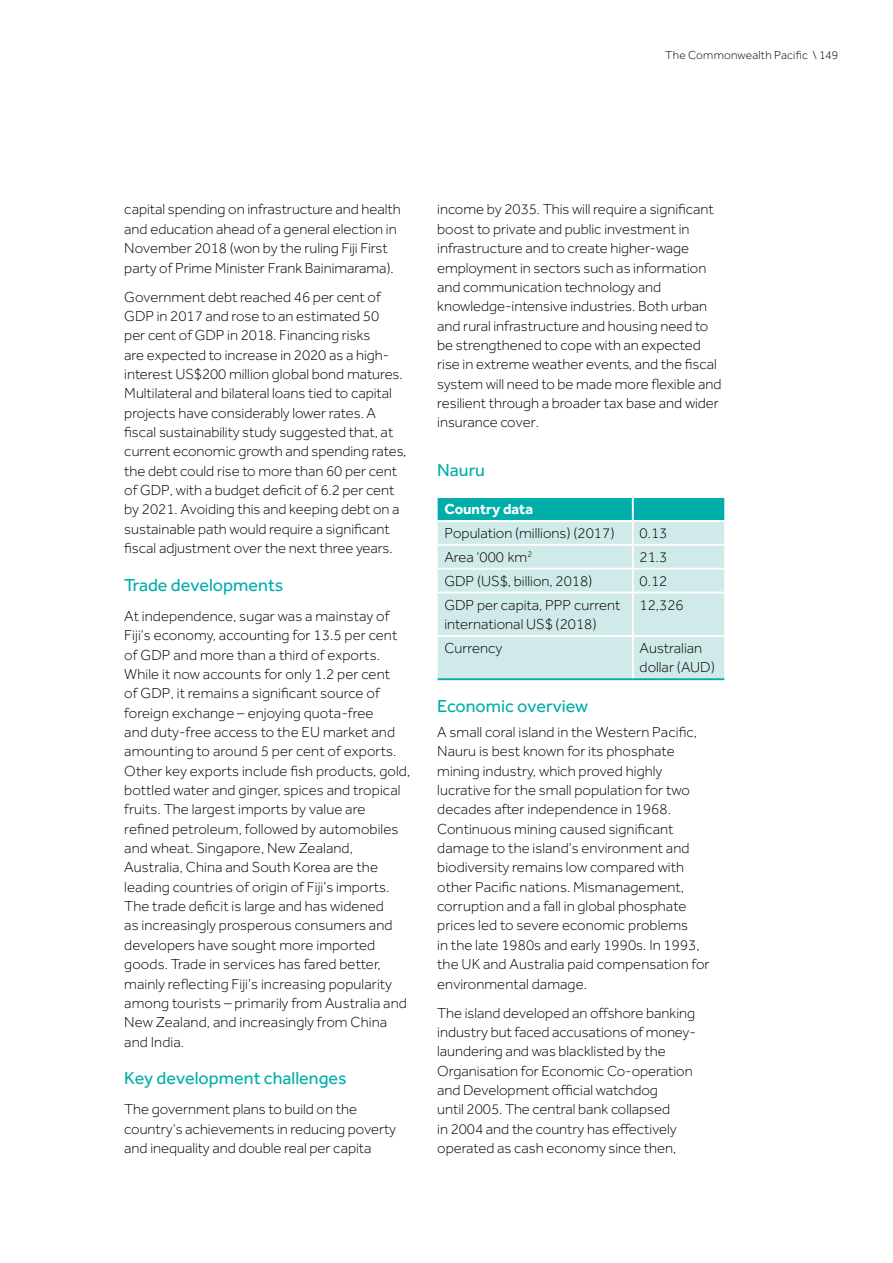
<style>
.page{position:relative;width:893px;height:1263px;background:#fff}
.page>*{position:absolute;margin:0;border:0;box-sizing:border-box;transform-origin:0 0}
._2{font:18px "Effra";color:#00aea9}
.T1{font:300 15px/19.4px "Effra";color:#000}
.TB{font:300 15px/19.5px "Effra";color:#000}
.TCH{font:700 15px "Effra";color:#fff}
.t1{font:300 12px "Effra";letter-spacing:.015em;color:#000}
</style>
<div class="page">
<div style="left:438px;top:498px;width:286px;height:22px;background:#00aea9"></div>
<div style="left:438px;top:522px;width:286px;height:156px;background:#d0eae9"></div>
<hr style="left:632px;top:498px;width:2px;height:22px;background:#fff">
<hr style="left:632px;top:522px;width:2px;height:22px;background:#fff">
<hr style="left:438px;top:544px;width:195px;height:2px;background:#fff">
<hr style="left:633px;top:544px;width:91px;height:2px;background:#fff">
<hr style="left:632px;top:546px;width:2px;height:22px;background:#fff">
<hr style="left:438px;top:568px;width:195px;height:2px;background:#fff">
<hr style="left:633px;top:568px;width:91px;height:2px;background:#fff">
<hr style="left:632px;top:570px;width:2px;height:22px;background:#fff">
<hr style="left:438px;top:592px;width:195px;height:1px;background:#fff">
<hr style="left:633px;top:592px;width:91px;height:1px;background:#fff">
<hr style="left:632px;top:593px;width:2px;height:42px;background:#fff">
<hr style="left:632px;top:637px;width:2px;height:41px;background:#fff">
<hr style="left:438px;top:635px;width:195px;height:2px;background:#fff">
<hr style="left:633px;top:635px;width:91px;height:2px;background:#fff">
<hr style="left:438px;top:678px;width:195px;height:2px;background:#00aea9">
<hr style="left:633px;top:678px;width:91px;height:2px;background:#00aea9">
<p class="t1" style="left:665px;top:48px;width:175px">The Commonwealth Pacific \ 149</p>
<p class="T1" style="left:124px;top:200px;width:278px">capital spending on infrastructure and health and education ahead of a general election in November 2018 (won by the ruling Fiji First party of Prime Minister Frank Bainimarama).</p>
<p class="T1" style="left:124px;top:287px;width:284px">Government debt reached 46 per cent of GDP in 2017 and rose to an estimated 50<br>per cent of GDP in 2018. Financing risks<br>are expected to increase in 2020 as a high&shy;interest US$200 million global bond matures.<br>Multilateral and bilateral loans tied to capital projects have considerably lower rates. A fiscal sustainability study suggested that, at current economic growth and spending rates, the debt could rise to more than 60 per cent of GDP, with a budget deficit of 6.2 per cent by 2021. Avoiding this and keeping debt on a sustainable path would require a significant fiscal adjustment over the next three years.</p>
<p class="_2" style="left:124px;top:574px;width:161px">Trade developments</p>
<p class="T1" style="left:124px;top:606px;width:288px">At independence, sugar was a mainstay of Fiji’s economy, accounting for 13.5 per cent of GDP and more than a third of exports.<br>While it now accounts for only 1.2 per cent<br>of GDP, it remains a significant source of foreign exchange – enjoying quota-free<br>and duty-free access to the EU market and amounting to around 5 per cent of exports.<br>Other key exports include fish products, gold, bottled water and ginger, spices and tropical fruits. The largest imports by value are refined petroleum, followed by automobiles and wheat. Singapore, New Zealand, Australia, China and South Korea are the leading countries of origin of Fiji’s imports.<br>The trade deficit is large and has widened<br>as increasingly prosperous consumers and developers have sought more imported goods. Trade in services has fared better, mainly reflecting Fiji’s increasing popularity among tourists – primarily from Australia and New Zealand, and increasingly from China and India.</p>
<p class="_2" style="left:124px;top:1067px;width:224px">Key development challenges</p>
<p class="T1" style="left:124px;top:1099px;width:273px">The government plans to build on the country’s achievements in reducing poverty and inequality and double real per capita</p>
<p class="T1" style="left:437px;top:200px;width:286px">income by 2035. This will require a significant boost to private and public investment in infrastructure and to create higher-wage employment in sectors such as information and communication technology and knowledge-intensive industries. Both urban and rural infrastructure and housing need to be strengthened to cope with an expected rise in extreme weather events, and the fiscal system will need to be made more flexible and resilient through a broader tax base and wider insurance cover.</p>
<p class="_2" style="left:437px;top:460px;width:49px">Nauru</p>
<p class="TCH" style="left:444px;top:500px;width:90px">Country data</p>
<p class="TB" style="left:444px;top:523px;width:172px">Population (millions) (2017)</p>
<p class="TB" style="left:640px;top:523px;width:29px">0.13</p>
<p class="TB" style="left:444px;top:547px;width:89px">Area ‘000 km<sup>2</sup></p>
<p class="TB" style="left:640px;top:547px;width:29px">21.3</p>
<p class="TB" style="left:444px;top:571px;width:150px">GDP (US$, billion, 2018)</p>
<p class="TB" style="left:640px;top:571px;width:29px">0.12</p>
<p class="TB" style="left:444px;top:595px;width:177px">GDP per capita, PPP current international US$ (2018)</p>
<p class="TB" style="left:640px;top:595px;width:46px">12,326</p>
<p class="TB" style="left:444px;top:638px;width:60px">Currency</p>
<p class="TB" style="left:640px;top:638px;width:77px">Australian dollar (AUD)</p>
<p class="_2" style="left:437px;top:695px;width:153px">Economic overview</p>
<p class="T1" style="left:437px;top:722px;width:274px">A small coral island in the Western Pacific, Nauru is best known for its phosphate mining industry, which proved highly lucrative for the small population for two decades after independence in 1968.<br>Continuous mining caused significant damage to the island’s environment and biodiversity remains low compared with other Pacific nations. Mismanagement, corruption and a fall in global phosphate prices led to severe economic problems<br>in the late 1980s and early 1990s. In 1993, the UK and Australia paid compensation for environmental damage.</p>
<p class="T1" style="left:437px;top:1003px;width:260px">The island developed an offshore banking industry but faced accusations of money&shy;laundering and was blacklisted by the Organisation for Economic Co-operation and Development official watchdog<br>until 2005. The central bank collapsed<br>in 2004 and the country has effectively operated as cash economy since then,</p>
</div>
